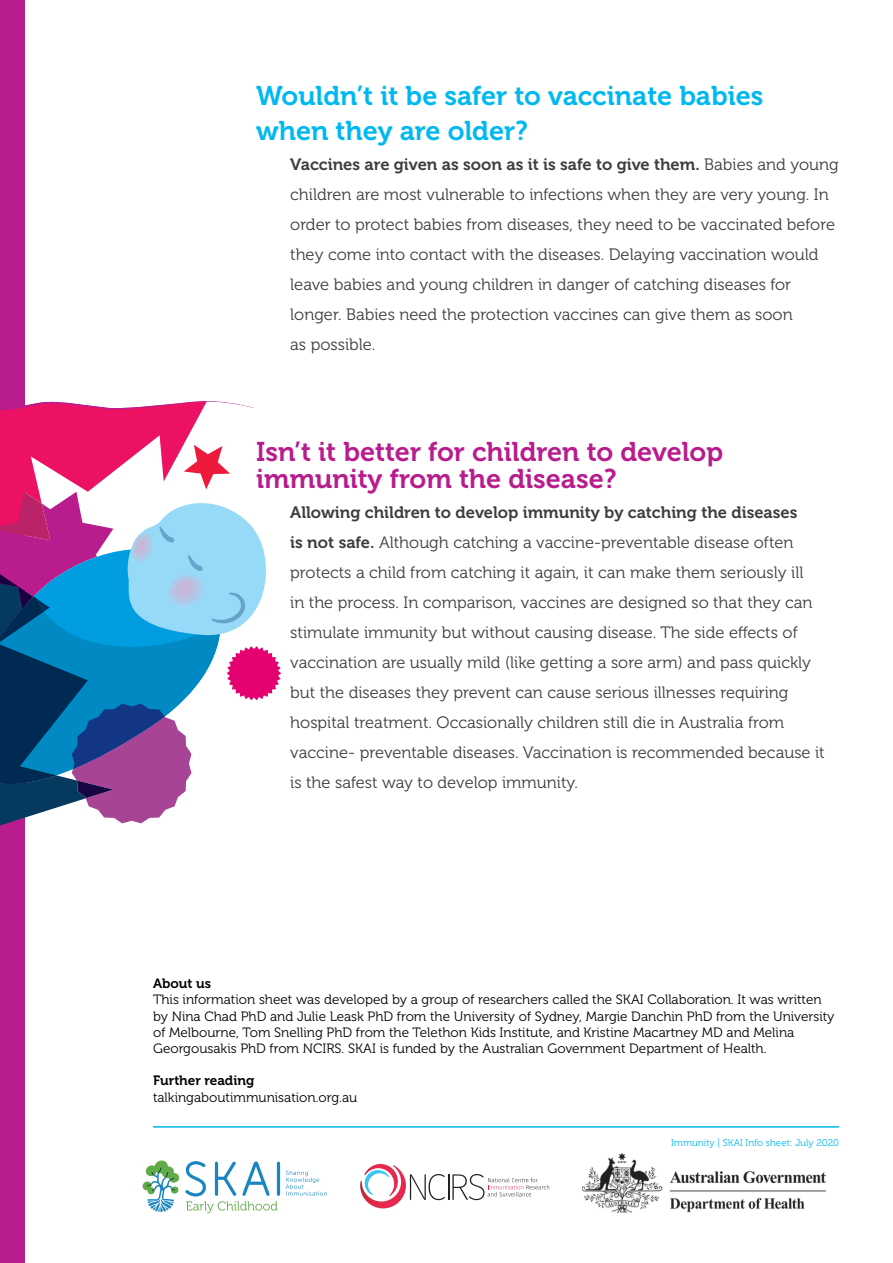
<style>
.page{position:relative;width:893px;height:1263px;background:#fff}
.page>*{position:absolute;margin:0;border:0;box-sizing:border-box;transform-origin:0 0}
.t1{font:27px/27px "Museo 700";color:#b81c8d}
.t2{font:27px/34.2px "Museo 700";color:#00b8f0}
.t3{font:16.5px/30px "Museo 300";color:#3e3e3f}
.t4{font:13.5px/16.2px "Museo 300";color:#000}
.t5{font:13.5px "Museo 700";color:#000}
.SKAI_BodyCopy{font:9.75px "Museo 300";color:#00b8f0}
.s1{font-family:"Museo 700"}
</style>
<div class="page">
<div style="left:0;top:0;width:24px;height:1263px;background:#b81c8d"></div>
<img style="left:582px;top:1153px;width:245px;height:59px">
<svg style="left:0;top:401px;width:281px;height:428px"></svg>
<hr style="left:153px;top:1126px;width:686px;height:2px;background:#00b8f0">
<svg style="left:360px;top:1164px;width:189px;height:44px"></svg>
<svg style="left:286px;top:1170px;width:41px;height:26px"></svg>
<hr style="left:277px;top:1161px;width:3px;height:35px;background:#1985c1;border-radius:2px">
<svg style="left:143px;top:1160px;width:135px;height:53px"></svg>
<p class="t2" style="left:256px;top:79px;width:509px">Wouldn’t it be safer to vaccinate babies when they are older?</p>
<p class="t3" style="left:290px;top:149px;width:550px"><span class="s1">Vaccines are given as soon as it is safe to give them.</span> Babies and young children are most vulnerable to infections when they are very young. In order to protect babies from diseases, they need to be vaccinated before they come into contact with the diseases. Delaying vaccination would leave babies and young children in danger of catching diseases for longer. Babies need the protection vaccines can give them as soon<br>as possible.</p>
<p class="t1" style="left:256px;top:439px;width:468px">Isn’t it better for children to develop immunity from the disease?</p>
<p class="t3" style="left:290px;top:498px;width:536px"><span class="s1">Allowing children to develop immunity by catching the diseases<br>is not safe.</span> Although catching a vaccine-preventable disease often protects a child from catching it again, it can make them seriously ill<br>in the process. In comparison, vaccines are designed so that they can stimulate immunity but without causing disease. The side effects of vaccination are usually mild (like getting a sore arm) and pass quickly but the diseases they prevent can cause serious illnesses requiring hospital treatment. Occasionally children still die in Australia from vaccine- preventable diseases. Vaccination is recommended because it is the safest way to develop immunity.</p>
<p class="t5" style="left:153px;top:976px;width:59px">About us</p>
<p class="t4" style="left:153px;top:992px;width:683px">This information sheet was developed by a group of researchers called the SKAI Collaboration. It was written by Nina Chad PhD and Julie Leask PhD from the University of Sydney, Margie Danchin PhD from the University of Melbourne, Tom Snelling PhD from the Telethon Kids Institute, and Kristine Macartney MD and Melina Georgousakis PhD from NCIRS. SKAI is funded by the Australian Government Department of Health.</p>
<p class="t5" style="left:153px;top:1073px;width:103px">Further reading</p>
<p class="t4" style="left:153px;top:1089px;width:206px">talkingaboutimmunisation.org.au</p>
<p class="SKAI_BodyCopy" style="left:671px;top:1137px;width:169px">Immunity | SKAI Info sheet: July 2020</p>
</div>
